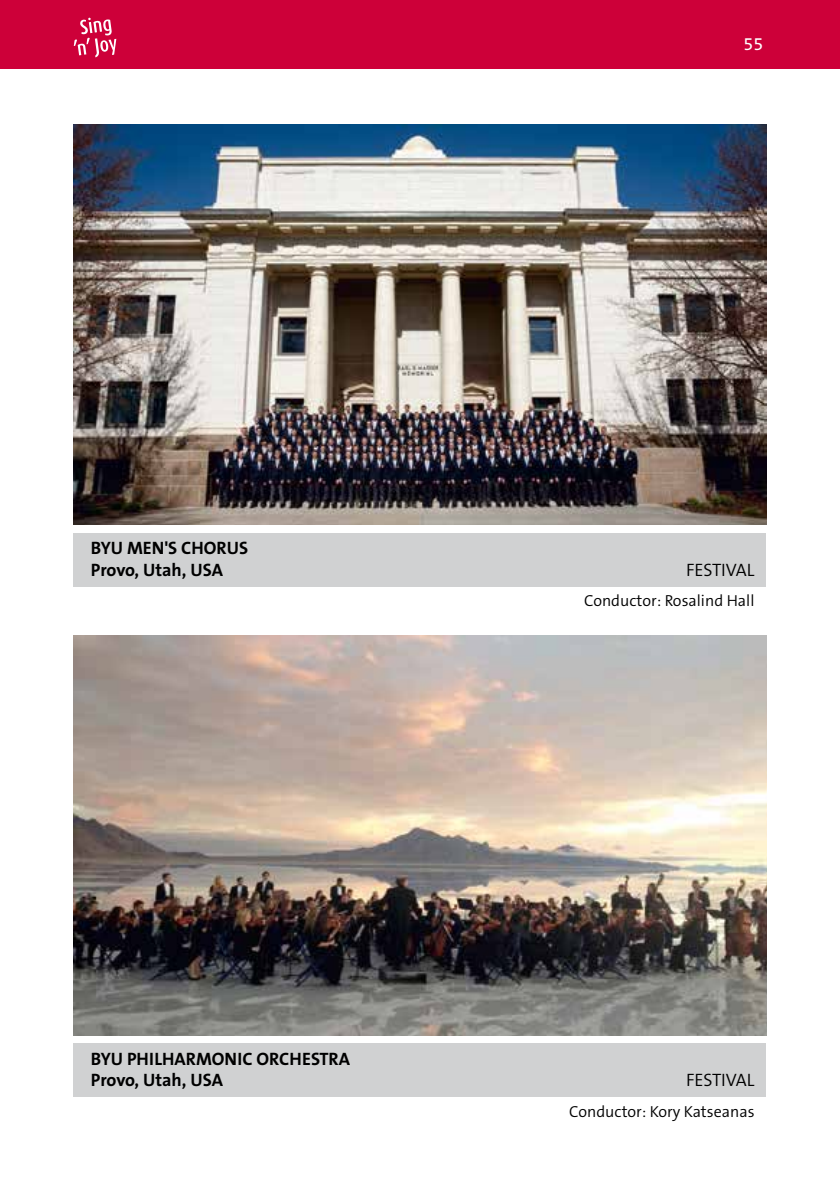
<style>
.page{position:relative;width:840px;height:1191px;background:#fff}
.page>*{position:absolute;margin:0;border:0;box-sizing:border-box;transform-origin:0 0}
.t1{font:700 18px/21.6px "The Sans B7";color:#000}
.t2{font:300 18px "The Sans B4";color:#000}
.t3{font:18px "The Sans B5 Plain";color:#fff}
.t4{font:300 16px "The Sans B4";color:#000}
</style>
<div class="page">
<div style="left:0;top:0;width:839px;height:68px;background:#cd0039"></div>
<svg style="left:74px;top:18px;width:42px;height:39px"></svg>
<img style="left:74px;top:125px;width:691px;height:399px">
<div style="left:74px;top:533px;width:691px;height:54px;background:#d0d1d2"></div>
<img style="left:74px;top:635px;width:691px;height:400px">
<div style="left:74px;top:1043px;width:691px;height:54px;background:#d0d1d2"></div>
<p class="t1" style="left:91px;top:538px;width:159px">BYU MEN'S CHORUS<br>Provo, Utah, USA</p>
<p class="t1" style="left:91px;top:1048px;width:261px">BYU PHILHARMONIC ORCHESTRA<br>Provo, Utah, USA</p>
<p class="t3" style="left:743px;top:34px;width:21px">55</p>
<p class="t2" style="left:685px;top:560px;width:70px">FESTIVAL</p>
<p class="t4" style="left:584px;top:592px;width:172px">Conductor: Rosalind Hall</p>
<p class="t2" style="left:685px;top:1070px;width:70px">FESTIVAL</p>
<p class="t4" style="left:569px;top:1102px;width:187px">Conductor: Kory Katseanas</p>
</div>
